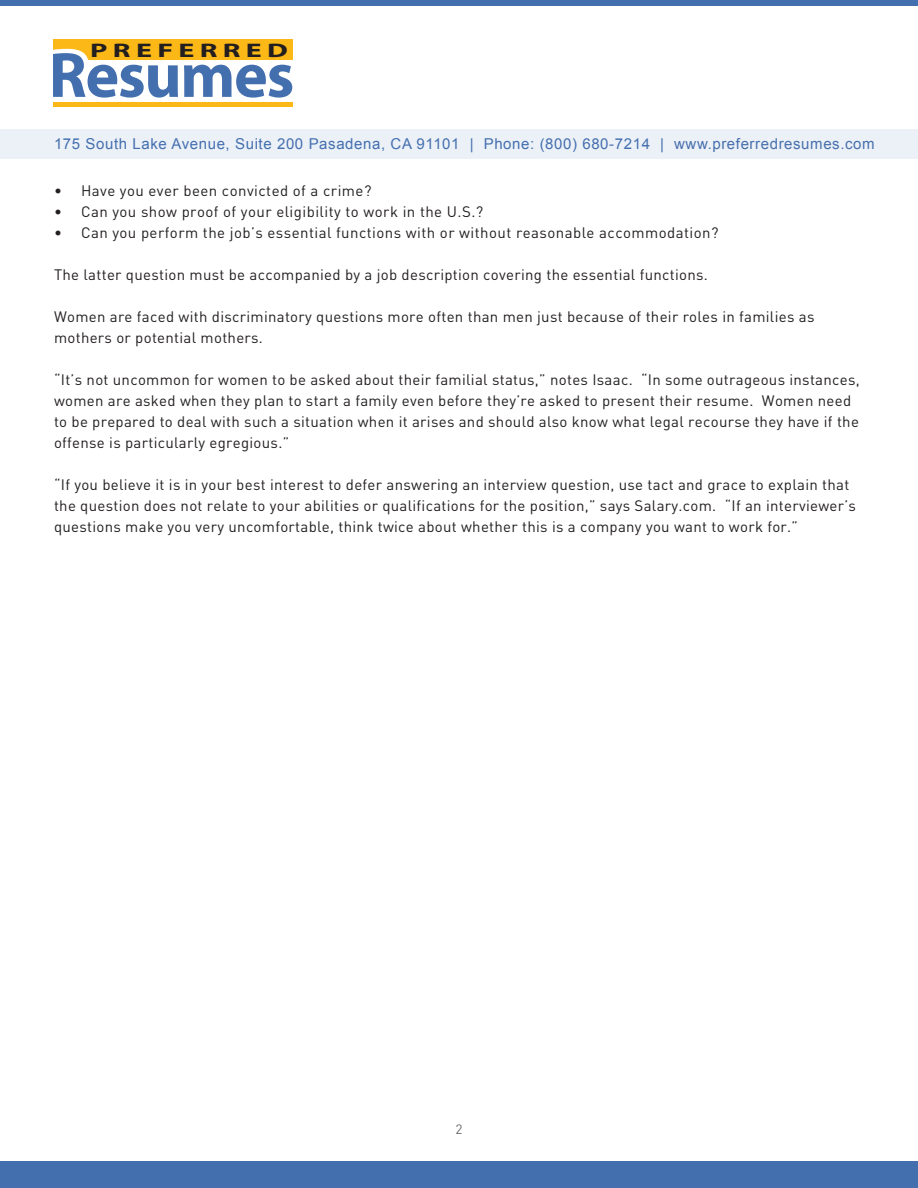
<style>
.page{position:relative;width:918px;height:1188px;background:#fff}
.page>*{position:absolute;margin:0;border:0;box-sizing:border-box;transform-origin:0 0}
.t1{font:700 64.5px "Myriad Pro";letter-spacing:-.02em;color:#446faf}
.t2{font:700 19.65px "Myriad Pro";letter-spacing:.18em;color:#231f20;scale:1.52 1}
.body_text{font:15px/21px "DIN";letter-spacing:.02em;color:#231f20}
.Bullet{font:15px "DIN";letter-spacing:.03em;color:#231f20}
.t3{font:15px "Arial";letter-spacing:.04em;color:#446faf}
.s1{font-size:69.75px;color:#fff}
.s2{color:#476fad}
</style>
<div class="page">
<div style="left:0;top:1161px;width:918px;height:27px;background:#446faf"></div>
<div style="left:0;top:0;width:918px;height:6px;background:#446faf"></div>
<div style="left:0;top:129px;width:918px;height:30px;background:#ecf1f7"></div>
<div style="left:53px;top:39px;width:240px;height:21px;background:#fbb816"></div>
<svg style="left:53px;top:48px;width:35px;height:12px"></svg>
<div style="left:53px;top:102px;width:240px;height:5px;background:#fbb816"></div>
<h2 class="t2" style="left:90px;top:37px;width:132px">PREFERRED</h2>
<h1 class="t1" style="left:48px;top:33px;width:247px"><span class="s1">R</span>esumes</h1>
<p class="t3" style="left:54px;top:134px;width:822px">175 South Lake Avenue, Suite 200 Pasadena, CA 91101 | Phone: (800) 680-7214 | <span class="s2">www.preferredresumes.com</span></p>
<p class="Bullet" style="left:81px;top:181px;width:292px">Have you ever been convicted of a crime?</p>
<p class="Bullet" style="left:81px;top:202px;width:404px">Can you show proof of your eligibility to work in the U.S.?</p>
<p class="Bullet" style="left:81px;top:223px;width:639px">Can you perform the job’s essential functions with or without reasonable accommodation?</p>
<p class="body_text" style="left:54px;top:264px;width:656px">The latter question must be accompanied by a job description covering the essential functions.</p>
<p class="body_text" style="left:54px;top:306px;width:762px">Women are faced with discriminatory questions more often than men just because of their roles in families as mothers or potential mothers.</p>
<p class="body_text" style="left:54px;top:369px;width:807px">“It’s not uncommon for women to be asked about their familial status,” notes Isaac. “In some outrageous instances, women are asked when they plan to start a family even before they’re asked to present their resume. Women need to be prepared to deal with such a situation when it arises and should also know what legal recourse they have if the offense is particularly egregious.”</p>
<p class="body_text" style="left:54px;top:474px;width:804px">“If you believe it is in your best interest to defer answering an interview question, use tact and grace to explain that the question does not relate to your abilities or qualifications for the position,” says Salary.com. “If an interviewer’s questions make you very uncomfortable, think twice about whether this is a company you want to work for.”</p>
<p class="body_text" style="left:54px;top:180px;width:9px;text-align:justify">• • •</p>
</div>
